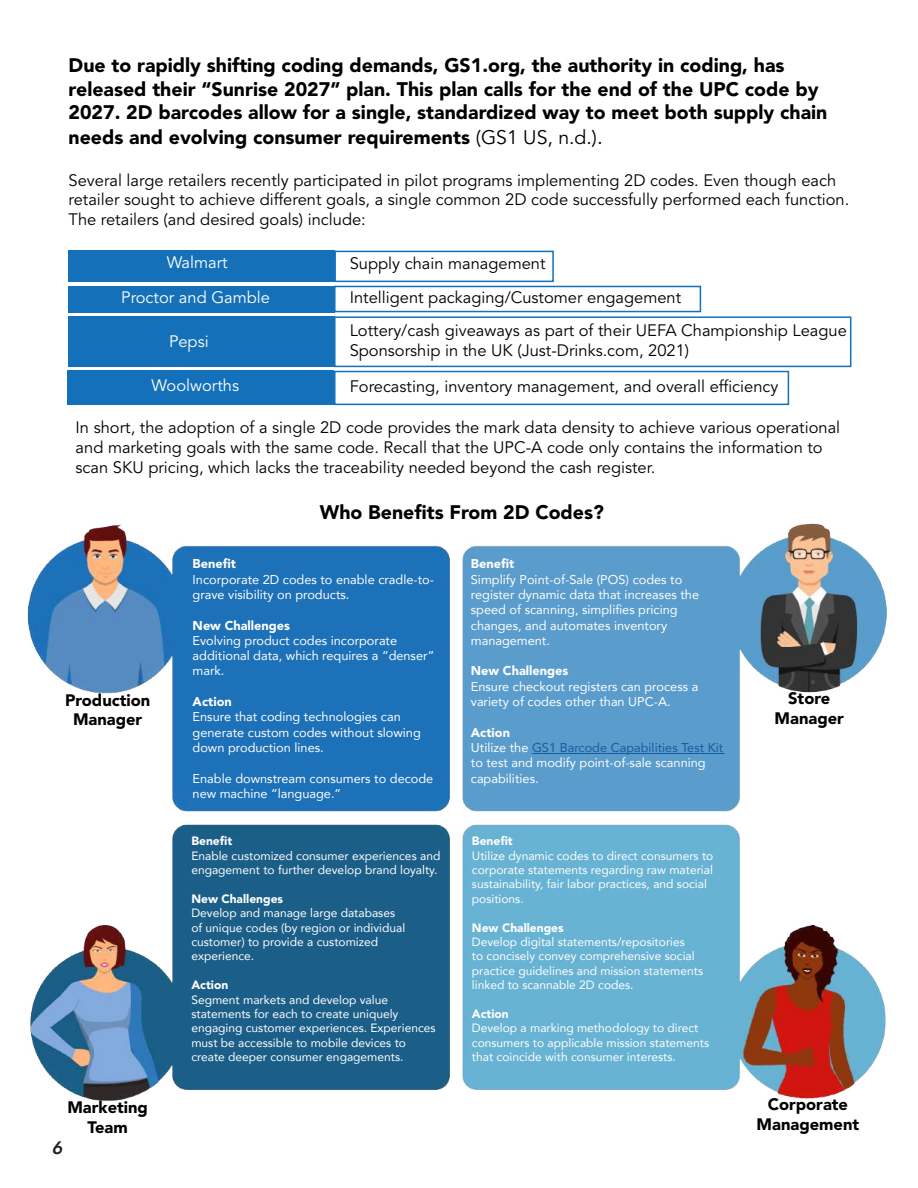
<style>
.page{position:relative;width:918px;height:1188px;background:#fff}
.page>*{position:absolute;margin:0;border:0;box-sizing:border-box;transform-origin:0 0}
.t1{font:900 19.5px/23.4px "Avenir LT Std";color:#000}
.t2{font:italic 800 18px "Avenir";color:#231f20}
.t3{font:16.5px/19.8px "Avenir LT Std";color:#000}
.t4{font:900 16.5px/19.8px "Avenir LT Std";color:#000;text-align:center}
.t5{font:16.5px/35.1px "Avenir LT Std";color:#fff;text-align:center}
.t6{font:12.75px/15.3px "Avenir";color:#fff}
.t7{font:900 12.75px "Avenir LT Std";color:#fff}
.t8{font:12px/14.4px "Avenir";color:#fff}
.t9{font:900 12px "Avenir LT Std";color:#fff}
.s1{font-weight:400}
.s2{font-weight:400;font-size:21px}
.s3{color:#175d9e}
</style>
<div class="page">
<img style="left:27px;top:523px;width:860px;height:578px">
<hr style="left:532px;top:753px;width:193px;height:1px;background:#175d9e">
<div style="left:69px;top:251px;width:266px;height:31px;background:#1471b9"></div>
<div style="left:67px;top:371px;width:267px;height:34px;background:#1471b9"></div>
<div style="left:69px;top:286px;width:266px;height:26px;background:#1471b9"></div>
<div style="left:334px;top:286px;width:367px;height:26px;border:2px solid #1471b9"></div>
<div style="left:68px;top:316px;width:267px;height:51px;background:#1471b9"></div>
<div style="left:334px;top:251px;width:220px;height:31px;border:2px solid #1471b9"></div>
<div style="left:334px;top:371px;width:455px;height:34px;border:2px solid #1471b9"></div>
<div style="left:334px;top:316px;width:517px;height:51px;border:2px solid #1471b9"></div>
<p class="t1" style="left:69px;top:54px;width:760px">Due to rapidly shifting coding demands, GS1.org, the authority in coding, has released their “Sunrise 2027” plan. This plan calls for the end of the UPC code by<br>2027. D2 barcodes allow for a single, standardized way to meet both supply chain</p>
<h1 class="t1" style="left:69px;top:126px;width:536px">needs and evolving consumer requirements <span class="s1">( G S 1 U S d.n,</span> <span class="s2">.</span> <span class="s1">( .</span></h1>
<p class="t3" style="left:69px;top:170px;width:782px">Several large retailers recently participated in pilot programs implementing D2 codes. Even though each retailer sought to achieve different goals a, single common D2 code successfully performed each function.<br>The retailers (and desired goals) include:</p>
<h3 class="t5" style="left:121px;top:245px;width:150px">Walmart<br>Proctor and Gamble</h3>
<h3 class="t5" style="left:169px;top:324px;width:41px">Pepsi</h3>
<h3 class="t5" style="left:151px;top:369px;width:89px">Woolworths</h3>
<h3 class="t3" style="left:350px;top:254px;width:197px">Supply chain management</h3>
<h3 class="t3" style="left:350px;top:281px;width:499px;line-height:32.7px">Intelligent packaging/Customer engagement<br>Lottery/cash giveaways as part of their UEFA Championship League</h3>
<h3 class="t3" style="left:350px;top:332px;width:430px;line-height:36.2px">Sponsorship in the UK (Just-Drinks.com, 2021(<br>Forecasting, inventory management, and overall efficiency</h3>
<p class="t3" style="left:76px;top:418px;width:766px">In short, the adoption of a single D2 code provides the mark data density to achieve various operational and marketing goals with the same code. Recall that the UPC A- code only contains the information to scan SKU pricing, which lacks the traceability needed beyond the cash register.</p>
<h1 class="t1" style="left:320px;top:500px;width:286px">Who Benefits From D2 Codes?</h1>
<p class="t7" style="left:193px;top:556px;width:45px">Benefit</p>
<p class="t6" style="left:193px;top:586px;width:158px">grave visibility on products.</p>
<p class="t7" style="left:471px;top:556px;width:45px">Benefit</p>
<p class="t6" style="left:471px;top:571px;width:230px">Simplify Point-of-Sale (POS) codes to register dynamic data that increases the speed of scanning, simplifies pricing changes, and automates inventory management.</p>
<p class="t7" style="left:471px;top:663px;width:99px">New Challenges</p>
<p class="t6" style="left:471px;top:678px;width:229px">Ensure checkout registers can process a variety of codes other than UPC A- .</p>
<p class="t7" style="left:471px;top:724px;width:41px">Action</p>
<p class="t6" style="left:471px;top:739px;width:254px">Utilize the <span class="s3">GS1 Barcode Capabilities Test Kit </span>to test and modify point-of-sale scanning capabilities.</p>
<p class="t6" style="left:193px;top:571px;width:243px">Incorporate D2 codes to enable cradle-to-</p>
<p class="t7" style="left:193px;top:617px;width:99px">New Challenges</p>
<p class="t6" style="left:193px;top:632px;width:243px">Evolving product codes incorporate additional data, which requires a “denser“ mark.</p>
<p class="t7" style="left:193px;top:694px;width:41px">Action</p>
<p class="t6" style="left:193px;top:709px;width:230px">Ensure that coding technologies can generate custom codes without slowing down production lines.</p>
<p class="t6" style="left:193px;top:770px;width:242px">Enable downstream consumers to decode new machine “language “.</p>
<p class="t9" style="left:191px;top:834px;width:42px">Benefit</p>
<p class="t8" style="left:191px;top:848px;width:251px">Enable customized consumer experiences and engagement to further develop brand loyalty.</p>
<p class="t9" style="left:191px;top:891px;width:93px">New Challenges</p>
<p class="t8" style="left:191px;top:905px;width:215px">Develop and manage large databases of unique codes (by region or individual customer) to provide a customized experience.</p>
<p class="t9" style="left:191px;top:978px;width:38px">Action</p>
<p class="t8" style="left:191px;top:992px;width:246px">Segment markets and develop value statements for each to create uniquely engaging customer experiences. Experiences must be accessible to mobile devices to create deeper consumer engagements.</p>
<h3 class="t4" style="left:65px;top:690px;width:87px">Production<br>Manager</h3>
<h3 class="t4" style="left:775px;top:689px;width:71px">Store<br>Manager</h3>
<p class="t9" style="left:472px;top:834px;width:42px">Benefit</p>
<p class="t8" style="left:472px;top:848px;width:243px">Utilize dynamic codes to direct consumers to corporate statements regarding raw material sustainability, fair labor practices, and social positions.</p>
<p class="t9" style="left:472px;top:920px;width:93px">New Challenges</p>
<p class="t8" style="left:472px;top:934px;width:233px">Develop digital statements/repositories<br>to concisely convey comprehensive social practice guidelines and mission statements linked to scannable D2 codes.</p>
<p class="t9" style="left:472px;top:1006px;width:38px">Action</p>
<p class="t8" style="left:472px;top:1021px;width:239px">Develop a marking methodology to direct consumers to applicable mission statements that coincide with consumer interests.</p>
<h3 class="t4" style="left:67px;top:1098px;width:82px">Marketing<br>Team</h3>
<h3 class="t4" style="left:757px;top:1095px;width:104px">Corporate<br>Management</h3>
<h2 class="t2" style="left:52px;top:1137px;width:12px">6</h2>
</div>
